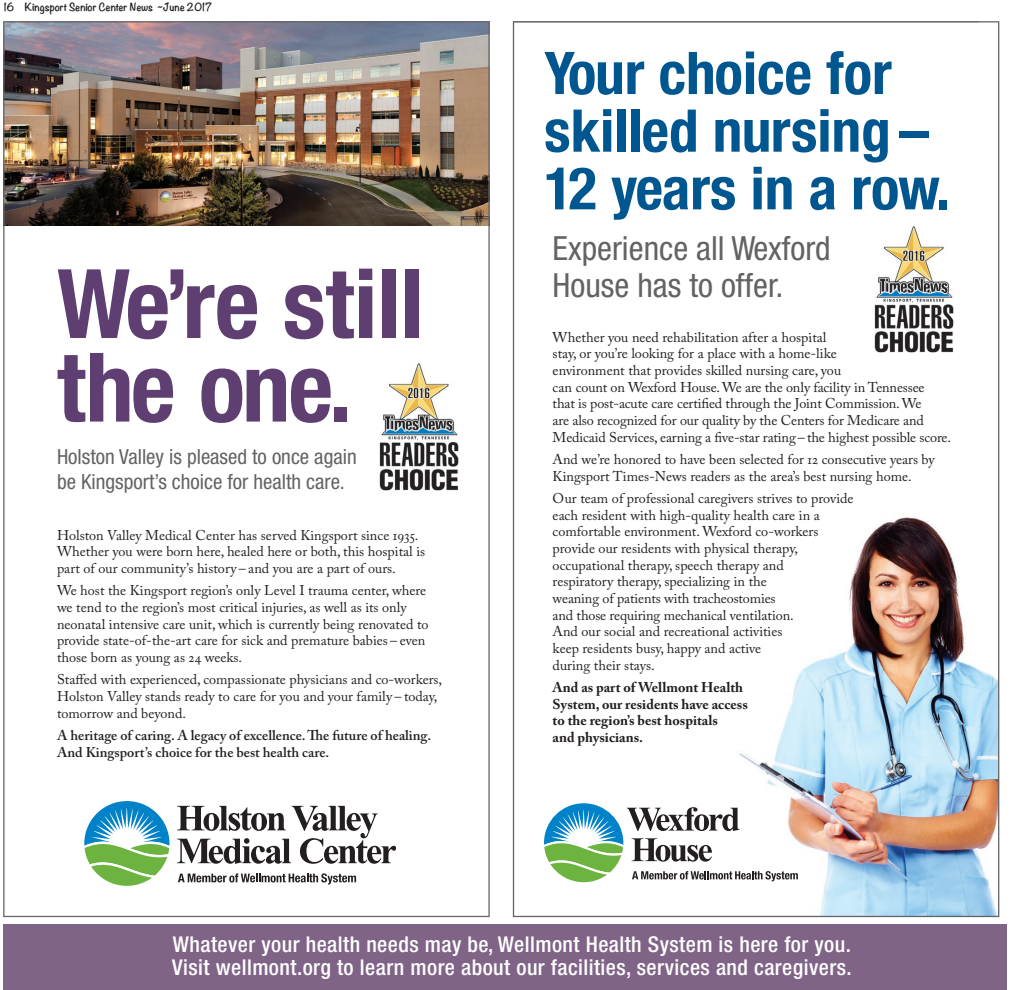
<style>
.page{position:relative;width:1013px;height:990px;background:#fff}
.page>*{position:absolute;margin:0;border:0;box-sizing:border-box;transform-origin:0 0}
.t1{font:700 condensed 96.12px/83.6px "Helvetica Neue LT Std";color:#5f3f71}
.t2{font:700 condensed 59px/57.6px "Helvetica Neue LT Std";color:#005790}
.t3{font:condensed 33.38px/37.1px "Helvetica Neue LT Std";color:#636366}
.t4{font:500 condensed 21.75px/23.1px "Helvetica Neue LT Std";letter-spacing:.02em;color:#fff}
.t5{font:condensed 20.88px/25px "Helvetica Neue LT Std";color:#636366}
.t6{font:14.12px/16.6px "Adobe Caslon Pro";color:#231f20}
.t7{font:600 14.12px/16.6px "Adobe Caslon Pro";color:#231f20}
.t8{font:700 14.12px/16.6px "Adobe Caslon Pro";color:#231f20}
.t9{font:700 10px "Noteworthy";color:#231f20}
</style>
<div class="page">
<div style="left:3px;top:925px;width:1003px;height:65px;background:#806488"></div>
<img style="left:3px;top:21px;width:486px;height:896px">
<svg style="left:513px;top:21px;width:486px;height:896px"></svg>
<img style="left:513px;top:21px;width:466px;height:231px">
<svg style="left:542px;top:802px;width:256px;height:82px"></svg>
<svg style="left:82px;top:799px;width:314px;height:89px"></svg>
<img style="left:379px;top:363px;width:79px;height:127px">
<img style="left:874px;top:226px;width:79px;height:127px">
<p class="t9" style="left:4px;top:-2px;width:210px">16 Kingsport Senior Center News ~June 2017</p>
<h1 class="t1" style="left:57px;top:261px;width:368px">We’re still the one.</h1>
<h3 class="t5" style="left:57px;top:444px;width:301px">Holston Valley is pleased to once again be Kingsport’s choice for health care.</h3>
<p class="t6" style="left:57px;top:526px;width:370px">Holston Valley Medical Center has served Kingsport since 1935.<br>Whether you were born here, healed here or both, this hospital is part of our community’s history – and you are a part of ours.</p>
<p class="t6" style="left:57px;top:582px;width:373px">We host the Kingsport region’s only Level I trauma center, where we tend to the region’s most critical injuries, as well as its only neonatal intensive care unit, which is currently being renovated to provide state-of-the-art care for sick and premature babies – even those born as young as 24 weeks.</p>
<p class="t6" style="left:57px;top:671px;width:387px">Staffed with experienced, compassionate physicians and co-workers,<br>Holston Valley stands ready to care for you and your family – today, tomorrow and beyond.</p>
<p class="t7" style="left:57px;top:727px;width:376px">A heritage of caring. A legacy of excellence. The future of healing.<br>And Kingsport’s choice for the best health care.</p>
<h2 class="t2" style="left:544px;top:43px;width:407px">Your choice for skilled nursing –<br>12 years in a row.</h2>
<h3 class="t3" style="left:552px;top:230px;width:279px">Experience all Wexford<br>House has to offer.</h3>
<p class="t6" style="left:552px;top:328px;width:400px">Whether you need rehabilitation after a hospital<br>stay, or you’re looking for a place with a home-like<br>environment that provides skilled nursing care, you<br>can count on Wexford House. We are the only facility in Tennessee<br>that is post-acute care certified through the Joint Commission. We<br>are also recognized for our quality by the Centers for Medicare and Medicaid Services, earning a five-star rating – the highest possible score.</p>
<p class="t6" style="left:552px;top:451px;width:383px">And we’re honored to have been selected for 12 consecutive years by<br>Kingsport Times-News readers as the area’s best nursing home.</p>
<p class="t6" style="left:552px;top:490px;width:302px">Our team of professional caregivers strives to provide each resident with high-quality health care in a comfortable environment. Wexford co-workers provide our residents with physical therapy, occupational therapy, speech therapy and<br>respiratory therapy, specializing in the<br>weaning of patients with tracheostomies<br>and those requiring mechanical ventilation.<br>And our social and recreational activities<br>keep residents busy, happy and active<br>during their stays.</p>
<p class="t8" style="left:552px;top:679px;width:197px">And as part of Wellmont Health<br>System, our residents have access to the region’s best hospitals<br>and physicians.</p>
<h3 class="t4" style="left:172px;top:932px;width:681px">Whatever your health needs may be, Wellmont Health System is here for you.<br>Visit wellmont.org to learn more about our facilities, services and caregivers.</h3>
</div>
